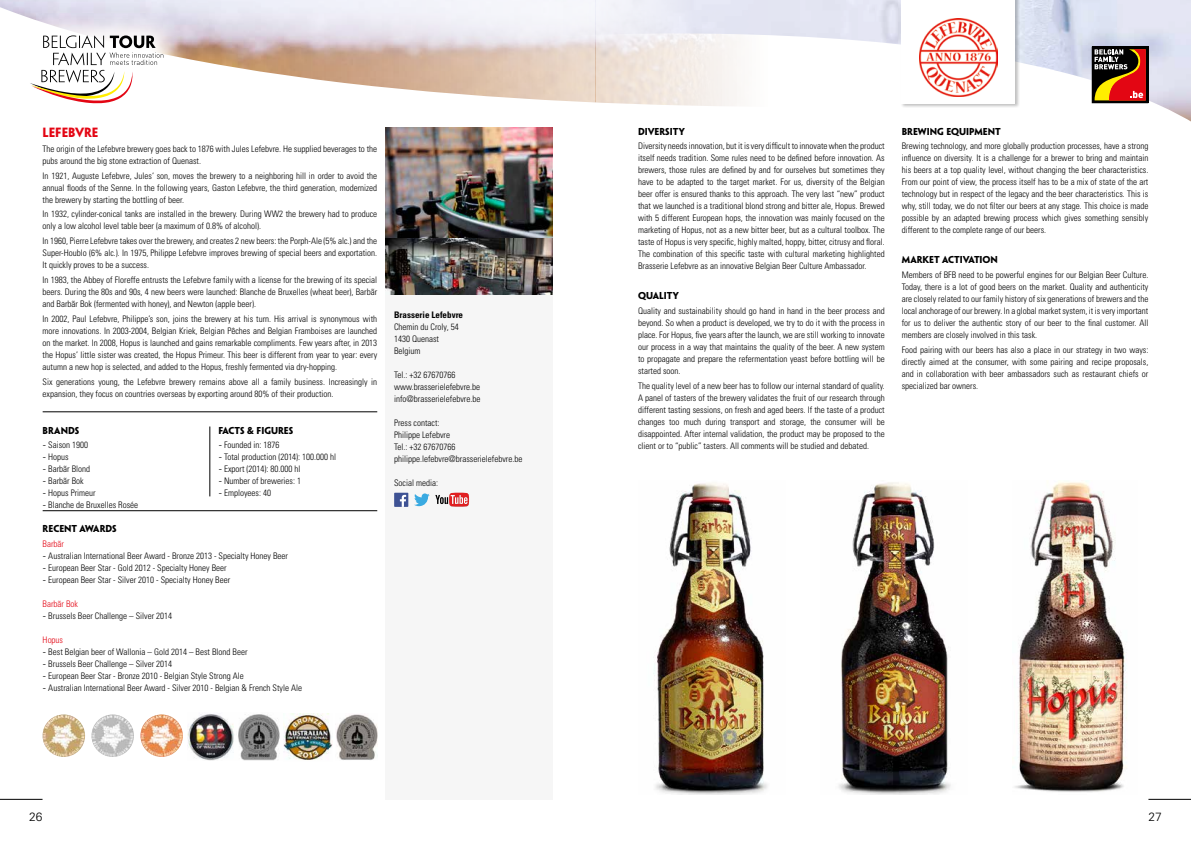
<style>
.page{position:relative;width:1191px;height:842px;background:#fff}
.page>*{position:absolute;margin:0;border:0;box-sizing:border-box;transform-origin:0 0}
.t1{font:700 12px "Penumbra Sans Std";color:#e30513}
.t2{font:300 12px "Univers LT Std";color:#000}
.t3{font:300 condensed 9px/12px "Univers LT Std";color:#000;text-align:justify}
.t4{font:700 9px "Penumbra Sans Std";color:#000}
.t5{font:300 condensed 9px "Univers LT Std";color:#e30513}
.t6{font:700 condensed 9px "Univers LT Std";color:#000}
.s1{font-family:"DIN";font-weight:400;font-stretch:normal}
</style>
<div class="page">
<img style="left:595px;top:0;width:596px;height:122px">
<svg style="left:1091px;top:47px;width:57px;height:56px;background:#823b22"></svg>
<svg style="left:0;top:0;width:595px;height:103px"></svg>
<svg style="left:2px;top:7px;width:189px;height:97px"></svg>
<svg style="left:30px;top:35px;width:133px;height:68px"></svg>
<hr style="left:210px;top:426px;width:1px;height:70px;background:#000">
<hr style="left:43px;top:412px;width:334px;height:1px;background:#000">
<hr style="left:43px;top:510px;width:334px;height:1px;background:#000">
<div style="left:386px;top:295px;width:167px;height:504px;background:#f6f6f6"></div>
<div style="left:394px;top:493px;width:14px;height:14px;background:#3e5294"></div>
<svg style="left:400px;top:495px;width:6px;height:12px"></svg>
<svg style="left:414px;top:493px;width:55px;height:14px"></svg>
<img style="left:386px;top:128px;width:167px;height:167px">
<img style="left:43px;top:714px;width:42px;height:43px;border-radius:21px">
<img style="left:91px;top:714px;width:43px;height:43px;border-radius:21px">
<img style="left:140px;top:714px;width:43px;height:43px;border-radius:21px">
<div style="left:900px;top:0;width:120px;height:108px;background:#000;opacity:.25"></div>
<div style="left:901px;top:0;width:114px;height:103px;background:#fff"></div>
<img style="left:919px;top:19px;width:78px;height:78px">
<img style="left:653px;top:483px;width:115px;height:311px">
<img style="left:839px;top:482px;width:112px;height:312px">
<img style="left:1012px;top:481px;width:115px;height:311px">
<img style="left:336px;top:714px;width:42px;height:46px">
<img style="left:187px;top:713px;width:145px;height:48px">
<hr style="left:1148px;top:799px;width:43px;height:1px;background:#000">
<hr style="left:0;top:799px;width:43px;height:1px;background:#000">
<h1 class="t1" style="left:43px;top:125px;width:57px">LEFEBVRE</h1>
<p class="t3" style="left:43px;top:143px;width:336px">The origin of the Lefebvre brewery goes back to 1876 with Jules Lefebvre. He supplied beverages to the pubs around the big stone extraction of Quenast.</p>
<p class="t3" style="left:43px;top:169px;width:336px">In 1921, Auguste Lefebvre, Jules‘ son, moves the brewery to a neighboring hill in order to avoid the annual floods of the Senne. In the following years, Gaston Lefebvre, the third generation, modernized the brewery by starting the bottling of beer.</p>
<p class="t3" style="left:43px;top:208px;width:336px">In 1932, cylinder-conical tanks are installed in the brewery. During WW2 the brewery had to produce only a low alcohol level table beer (a maximum of 0.8% of alcohol).</p>
<p class="t3" style="left:43px;top:235px;width:336px">In 1960, Pierre Lefebvre takes over the brewery, and creates 2 new beers: the Porph-Ale (5% alc.) and the Super-Houblo (6% alc.). In 1975, Philippe Lefebvre improves brewing of special beers and exportation.<br>It quickly proves to be a success.</p>
<p class="t3" style="left:43px;top:274px;width:336px">In 1983, the Abbey of Floreffe entrusts the Lefebvre family with a license for the brewing of its special beers. During the 80s and 90s, 4 new beers were launched: Blanche de Bruxelles (wheat beer), Barbãr and Barbãr Bok (fermented with honey), and Newton (apple beer).</p>
<p class="t3" style="left:43px;top:313px;width:336px">In 2002, Paul Lefebvre, Philippe’s son, joins the brewery at his turn. His arrival is synonymous with more innovations. In 2003-2004, Belgian Kriek, Belgian Pêches and Belgian Framboises are launched on the market. In 2008, Hopus is launched and gains remarkable compliments. Few years after, in 2013 the Hopus’ little sister was created, the Hopus Primeur. This beer is different from year to year: every autumn a new hop is selected, and added to the Hopus, freshly fermented via dry-hopping.</p>
<p class="t3" style="left:43px;top:376px;width:336px">Six generations young, the Lefebvre brewery remains above all a family business. Increasingly in expansion, they focus on countries overseas by exporting around 80% of their production.</p>
<p class="t4" style="left:43px;top:424px;width:38px">BRANDS</p>
<p class="t3" style="left:43px;top:439px;width:47px"><span class="s1">-</span> Saison 1900</p>
<p class="t3" style="left:43px;top:451px;width:28px"><span class="s1">-</span> Hopus</p>
<p class="t3" style="left:43px;top:463px;width:49px"><span class="s1">-</span> Barbãr Blond</p>
<p class="t3" style="left:43px;top:475px;width:43px"><span class="s1">-</span> Barbãr Bok</p>
<p class="t3" style="left:43px;top:487px;width:55px"><span class="s1">-</span> Hopus Primeur</p>
<p class="t3" style="left:43px;top:499px;width:97px"><span class="s1">-</span> Blanche de Bruxelles Rosée</p>
<p class="t4" style="left:218px;top:424px;width:76px">FACTS &amp; FIGURES</p>
<p class="t3" style="left:218px;top:439px;width:63px"><span class="s1">-</span> Founded in: 1876</p>
<p class="t3" style="left:218px;top:451px;width:119px"><span class="s1">-</span> Total production (2014): 100.000 hl</p>
<p class="t3" style="left:218px;top:463px;width:84px"><span class="s1">-</span> Export (2014): 80.000 hl</p>
<p class="t3" style="left:218px;top:475px;width:84px"><span class="s1">-</span> Number of breweries: 1</p>
<p class="t3" style="left:218px;top:487px;width:54px"><span class="s1">-</span> Employees: 40</p>
<p class="t4" style="left:43px;top:523px;width:76px">RECENT AWARDS</p>
<p class="t5" style="left:43px;top:538px;width:23px">Barbãr</p>
<p class="t3" style="left:43px;top:550px;width:247px"><span class="s1">-</span> Australian International Beer Award - Bronze 2013 - Specialty Honey Beer</p>
<p class="t3" style="left:43px;top:562px;width:186px"><span class="s1">-</span> European Beer Star - Gold 2012 - Specialty Honey Beer</p>
<p class="t3" style="left:43px;top:574px;width:189px"><span class="s1">-</span> European Beer Star - Silver 2010 - Specialty Honey Beer</p>
<p class="t5" style="left:43px;top:598px;width:37px">Barbãr Bok</p>
<p class="t3" style="left:43px;top:610px;width:131px"><span class="s1">-</span> Brussels Beer Challenge – Silver 2014</p>
<p class="t5" style="left:43px;top:634px;width:22px">Hopus</p>
<p class="t3" style="left:43px;top:646px;width:206px"><span class="s1">-</span> Best Belgian beer of Wallonia – Gold 2014 – Best Blond Beer</p>
<p class="t3" style="left:43px;top:658px;width:131px"><span class="s1">-</span> Brussels Beer Challenge – Silver 2014</p>
<p class="t3" style="left:43px;top:670px;width:203px"><span class="s1">-</span> European Beer Star - Bronze 2010 - Belgian Style Strong Ale</p>
<p class="t3" style="left:43px;top:682px;width:261px"><span class="s1">-</span> Australian International Beer Award - Silver 2010 - Belgian &amp; French Style Ale</p>
<p class="t6" style="left:394px;top:310px;width:70px">Brasserie Lefebvre</p>
<p class="t3" style="left:394px;top:321px;width:66px;text-align:left">Chemin du Croly, 54<br>1430 Quenast<br>Belgium</p>
<p class="t3" style="left:394px;top:369px;width:88px;text-align:left">Tel.: +32 67670766 www.brasserielefebvre.be info@brasserielefebvre.be</p>
<p class="t3" style="left:394px;top:417px;width:130px;text-align:left">Press contact:<br>Philippe Lefebvre<br>Tel.: +32 67670766 philippe.lefebvre@brasserielefebvre.be</p>
<p class="t3" style="left:394px;top:477px;width:45px">Social media:</p>
<p class="t4" style="left:638px;top:125px;width:48px">DIVERSITY</p>
<p class="t3" style="left:638px;top:140px;width:248px">Diversity needs innovation, but it is very difficult to innovate when the product itself needs tradition. Some rules need to be defined before innovation. As brewers, those rules are defined by and for ourselves but sometimes they have to be adapted to the target market. For us, diversity of the Belgian beer offer is ensured thanks to this approach. The very last “new” product that we launched is a traditional blond strong and bitter ale, Hopus. Brewed with 5 different European hops, the innovation was mainly focused on the marketing of Hopus, not as a new bitter beer, but as a cultural toolbox. The taste of Hopus is very specific, highly malted, hoppy, bitter, citrusy and floral.<br>The combination of this specific taste with cultural marketing highlighted Brasserie Lefebvre as an innovative Belgian Beer Culture Ambassador.</p>
<p class="t4" style="left:638px;top:290px;width:42px">QUALITY</p>
<p class="t3" style="left:638px;top:305px;width:248px">Quality and sustainability should go hand in hand in the beer process and beyond. So when a product is developed, we try to do it with the process in place. For Hopus, five years after the launch, we are still working to innovate our process in a way that maintains the quality of the beer. A new system to propagate and prepare the refermentation yeast before bottling will be started soon.</p>
<p class="t3" style="left:638px;top:380px;width:248px">The quality level of a new beer has to follow our internal standard of quality.<br>A panel of tasters of the brewery validates the fruit of our research through different tasting sessions, on fresh and aged beers. If the taste of a product changes too much during transport and storage, the consumer will be disappointed. After internal validation, the product may be proposed to the client or to “public” tasters. All comments will be studied and debated.</p>
<p class="t4" style="left:901px;top:125px;width:101px">BREWING EQUIPMENT</p>
<p class="t3" style="left:901px;top:140px;width:248px">Brewing technology, and more globally production processes, have a strong influence on diversity. It is a challenge for a brewer to bring and maintain his beers at a top quality level, without changing the beer characteristics.<br>From our point of view, the process itself has to be a mix of state of the art technology but in respect of the legacy and the beer characteristics. This is why, still today, we do not filter our beers at any stage. This choice is made possible by an adapted brewing process which gives something sensibly different to the complete range of our beers.</p>
<p class="t4" style="left:901px;top:254px;width:98px">MARKET ACTIVATION</p>
<p class="t3" style="left:901px;top:269px;width:248px">Members of BFB need to be powerful engines for our Belgian Beer Culture.<br>Today, there is a lot of good beers on the market. Quality and authenticity are closely related to our family history of six generations of brewers and the local anchorage of our brewery. In a global market system, it is very important for us to deliver the authentic story of our beer to the final customer. All members are closely involved in this task.</p>
<p class="t3" style="left:901px;top:344px;width:248px">Food pairing with our beers has also a place in our strategy in two ways: directly aimed at the consumer, with some pairing and recipe proposals, and in collaboration with beer ambassadors such as restaurant chiefs or specialized bar owners.</p>
<h1 class="t2" style="left:29px;top:809px;width:15px">26</h1>
<h1 class="t2" style="left:1148px;top:809px;width:15px">27</h1>
</div>
